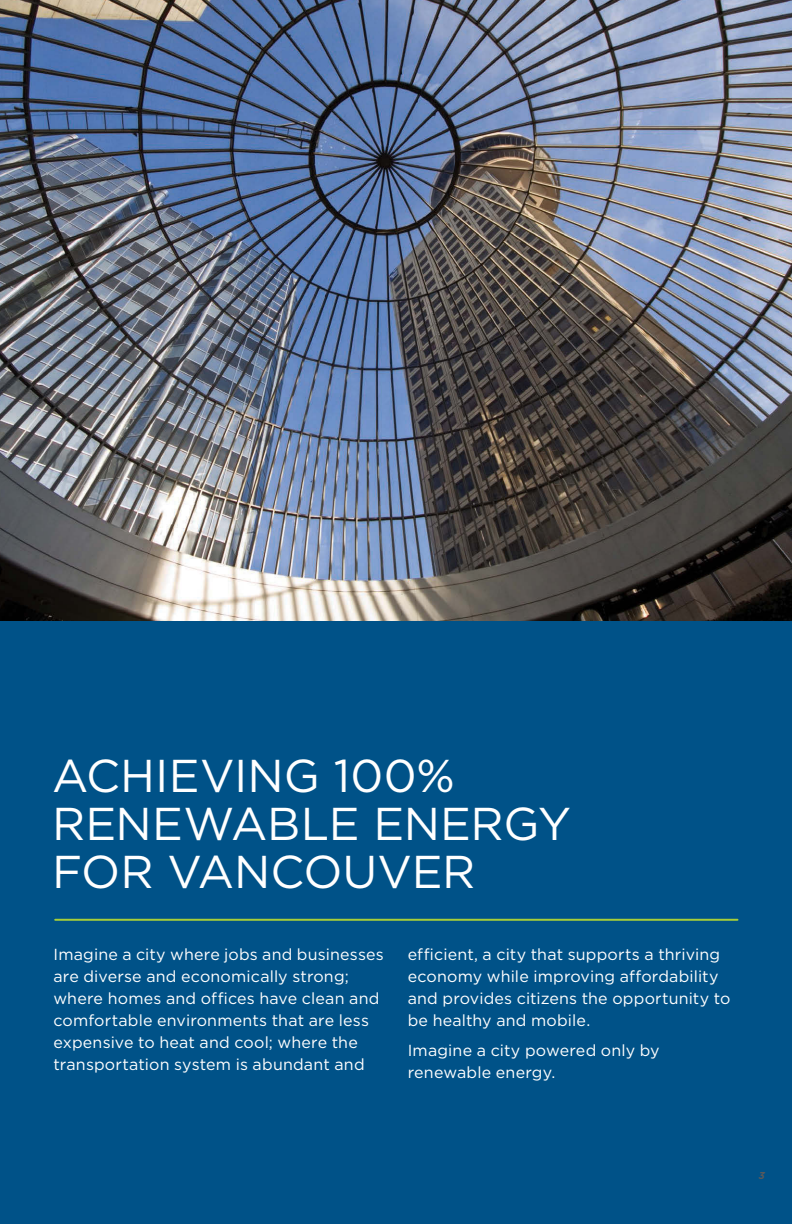
<style>
.page{position:relative;width:792px;height:1224px;background:#fff}
.page>*{position:absolute;margin:0;border:0;box-sizing:border-box;transform-origin:0 0}
.Body_text{font:46px/48px "Gotham HTF";color:#fff}
.Body_text-2{font:16px/22px "Gotham HTF";letter-spacing:.01em;color:#fff}
.footnote{font:italic 700 10px "Gotham HTF";color:#58595b}
</style>
<div class="page">
<img style="left:0;top:0;width:792px;height:621px">
<div style="left:0;top:621px;width:792px;height:603px;background:#005288"></div>
<hr style="left:55px;top:919px;width:683px;height:2px;background:#a6ce39">
<p class="Body_text" style="left:52px;top:751px;width:521px">ACHIEVING 100%<br>RENEWABLE ENERGY<br>FOR VANCOUVER</p>
<p class="Body_text-2" style="left:53px;top:943px;width:332px">Imagine a city where jobs and businesses are diverse and economically strong; where homes and offices have clean and comfortable environments that are less expensive to heat and cool; where the transportation system is abundant and</p>
<p class="Body_text-2" style="left:408px;top:943px;width:324px">efficient, a city that supports a thriving economy while improving affordability and provides citizens the opportunity to be healthy and mobile.</p>
<p class="Body_text-2" style="left:408px;top:1039px;width:254px">Imagine a city powered only by renewable energy.</p>
<p class="footnote" style="left:759px;top:1170px;width:8px">3</p>
</div>
